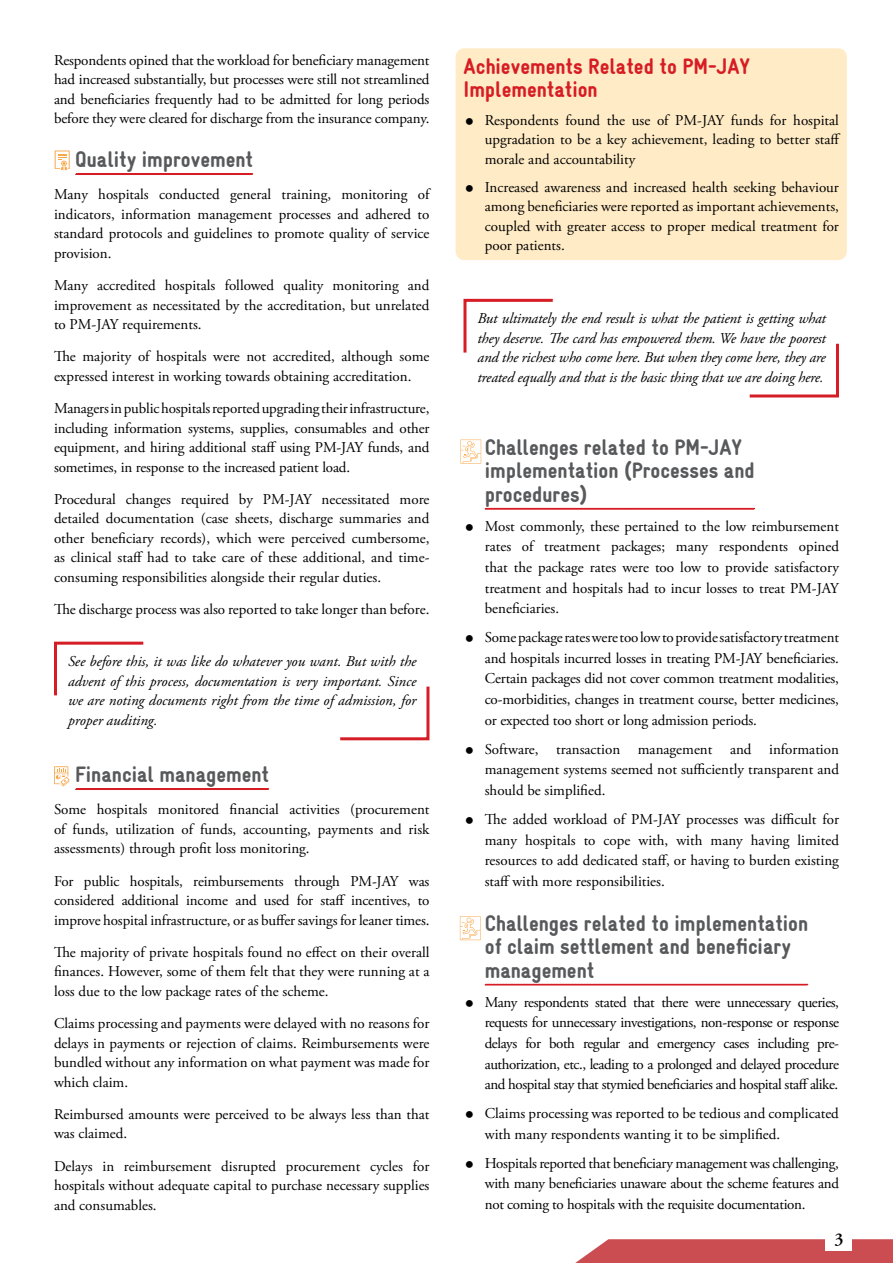
<style>
.page{position:relative;width:893px;height:1263px;background:#fff}
.page>*{position:absolute;margin:0;border:0;box-sizing:border-box;transform-origin:0 0}
.t1{font:900 condensed 22.5px/23.5px "Gravur";color:#58595b}
.t2{font:900 condensed 22.5px/22.5px "Gravur";color:#d71d24}
.t3{font:600 18px "Adobe Garamond Pro";color:#000}
.t4{font:15px/19.5px "Adobe Garamond Pro";color:#000;text-align:justify}
.t5{font:italic 15px/19.5px "Adobe Garamond Pro";letter-spacing:-.01em;color:#000;text-align:justify}
</style>
<div class="page">
<svg style="left:575px;top:1239px;width:318px;height:24px;background:#ce585c"></svg>
<div style="left:826px;top:1227px;width:26px;height:24px;background:#fff"></div>
<div style="left:456px;top:48px;width:391px;height:212px;background:#ffecc6;border-radius:9px"></div>
<svg style="left:55px;top:150px;width:198px;height:25px"></svg>
<svg style="left:54px;top:766px;width:215px;height:24px"></svg>
<svg style="left:484px;top:508px;width:271px;height:2px"></svg>
<svg style="left:484px;top:983px;width:324px;height:3px"></svg>
<svg style="left:460px;top:440px;width:21px;height:24px"></svg>
<svg style="left:460px;top:916px;width:21px;height:24px"></svg>
<svg style="left:749px;top:343px;width:90px;height:55px"></svg>
<svg style="left:463px;top:298px;width:90px;height:55px"></svg>
<svg style="left:340px;top:686px;width:90px;height:55px"></svg>
<svg style="left:54px;top:641px;width:90px;height:55px"></svg>
<p class="t4" style="left:54px;top:51px;width:377px">Respondents opined that the workload for beneficiary management had increased substantially, but processes were still not streamlined and beneficiaries frequently had to be admitted for long periods before they were cleared for discharge from the insurance company.</p>
<h1 class="t1" style="left:75px;top:148px;width:179px">Quality improvement</h1>
<p class="t4" style="left:54px;top:185px;width:377px">Many hospitals conducted general training, monitoring of indicators, information management processes and adhered to standard protocols and guidelines to promote quality of service provision.</p>
<p class="t4" style="left:54px;top:276px;width:377px">Many accredited hospitals followed quality monitoring and improvement as necessitated by the accreditation, but unrelated to PM-JAY requirements.</p>
<p class="t4" style="left:54px;top:347px;width:377px">The majority of hospitals were not accredited, although some expressed interest in working towards obtaining accreditation.</p>
<p class="t4" style="left:54px;top:399px;width:377px">Managers in public hospitals reported upgrading their infrastructure, including information systems, supplies, consumables and other equipment, and hiring additional staff using PM-JAY funds, and sometimes, in response to the increased patient load.</p>
<p class="t4" style="left:54px;top:490px;width:377px">Procedural changes required by PM-JAY necessitated more detailed documentation (case sheets, discharge summaries and other beneficiary records), which were perceived cumbersome, as clinical staff had to take care of these additional, and time&shy;consuming responsibilities alongside their regular duties.</p>
<p class="t4" style="left:54px;top:600px;width:377px">The discharge process was also reported to take longer than before.</p>
<p class="t5" style="left:68px;top:652px;width:350px">See before this, it was like do whatever you want. But with the advent of this process, documentation is very important. Since we are noting documents right from the time of admission, for proper auditing.</p>
<h1 class="t1" style="left:75px;top:763px;width:195px">Financial management</h1>
<p class="t4" style="left:54px;top:800px;width:377px">Some hospitals monitored financial activities (procurement of funds, utilization of funds, accounting, payments and risk assessments) through profit loss monitoring.</p>
<p class="t4" style="left:54px;top:872px;width:377px">For public hospitals, reimbursements through PM-JAY was considered additional income and used for staff incentives, to improve hospital infrastructure, or as buffer savings for leaner times.</p>
<p class="t4" style="left:54px;top:943px;width:377px">The majority of private hospitals found no effect on their overall finances. However, some of them felt that they were running at a loss due to the low package rates of the scheme.</p>
<p class="t4" style="left:54px;top:1014px;width:377px">Claims processing and payments were delayed with no reasons for delays in payments or rejection of claims. Reimbursements were bundled without any information on what payment was made for which claim.</p>
<p class="t4" style="left:54px;top:1105px;width:377px">Reimbursed amounts were perceived to be always less than that was claimed.</p>
<p class="t4" style="left:54px;top:1157px;width:377px">Delays in reimbursement disrupted procurement cycles for hospitals without adequate capital to purchase necessary supplies and consumables.</p>
<h1 class="t2" style="left:463px;top:55px;width:288px">Achievements Related to PM-JAY<br>Implementation</h1>
<p class="t4" style="left:485px;top:111px;width:357px">Respondents found the use of PM-JAY funds for hospital upgradation to be a key achievement, leading to better staff morale and accountability</p>
<p class="t4" style="left:485px;top:178px;width:356px">Increased awareness and increased health seeking behaviour among beneficiaries were reported as important achievements, coupled with greater access to proper medical treatment for poor patients.</p>
<p class="t5" style="left:477px;top:309px;width:350px">But ultimately the end result is what the patient is getting what they deserve. The card has empowered them. We have the poorest and the richest who come here. But when they come here, they are treated equally and that is the basic thing that we are doing here.</p>
<h1 class="t1" style="left:485px;top:435px;width:272px">Challenges related to PM-JAY implementation (Processes and procedures)</h1>
<p class="t4" style="left:485px;top:516px;width:356px;line-height:20.5px">Most commonly, these pertained to the low reimbursement rates of treatment packages; many respondents opined that the package rates were too low to provide satisfactory treatment and hospitals had to incur losses to treat PM-JAY beneficiaries.</p>
<p class="t4" style="left:485px;top:628px;width:356px;line-height:20.5px">Some package rates were too low to provide satisfactory treatment and hospitals incurred losses in treating PM-JAY beneficiaries.<br>Certain packages did not cover common treatment modalities, co-morbidities, changes in treatment course, better medicines, or expected too short or long admission periods.</p>
<p class="t4" style="left:485px;top:739px;width:356px;line-height:20.5px">Software, transaction management and information management systems seemed not sufficiently transparent and should be simplified.</p>
<p class="t4" style="left:485px;top:809px;width:356px;line-height:20.5px">The added workload of PM-JAY processes was difficult for many hospitals to cope with, with many having limited resources to add dedicated staff, or having to burden existing staff with more responsibilities.</p>
<h1 class="t1" style="left:485px;top:911px;width:325px">Challenges related to implementation of claim settlement and beneficiary management</h1>
<p class="t4" style="left:485px;top:992px;width:356px;line-height:20.5px">Many respondents stated that there were unnecessary queries, requests for unnecessary investigations, non-response or response delays for both regular and emergency cases including pre&shy;authorization, etc., leading to a prolonged and delayed procedure and hospital stay that stymied beneficiaries and hospital staff alike.</p>
<p class="t4" style="left:485px;top:1104px;width:356px;line-height:20.5px">Claims processing was reported to be tedious and complicated with many respondents wanting it to be simplified.</p>
<p class="t4" style="left:485px;top:1153px;width:356px;line-height:20.5px">Hospitals reported that beneficiary management was challenging, with many beneficiaries unaware about the scheme features and not coming to hospitals with the requisite documentation.</p>
<p class="t3" style="left:834px;top:1229px;width:11px">3</p>
</div>
